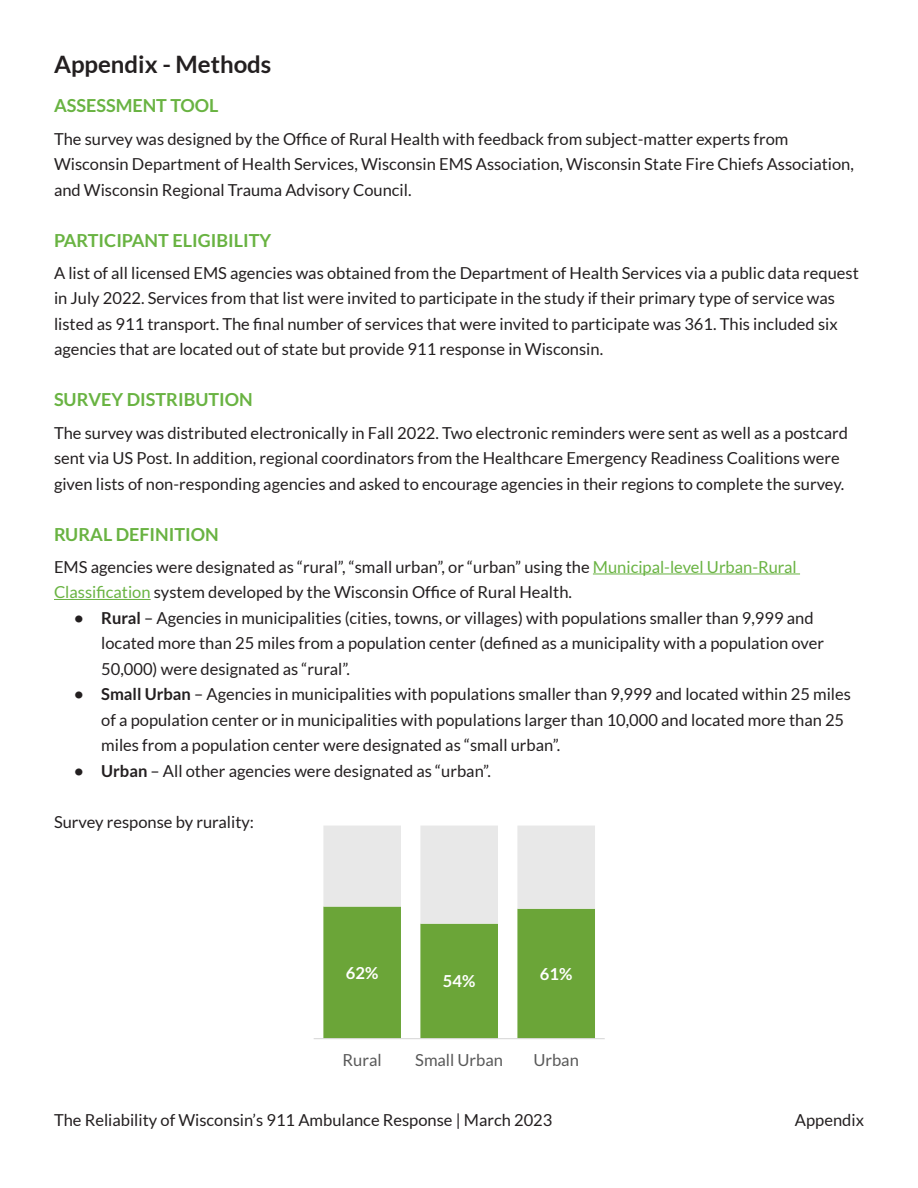
<style>
.page{position:relative;width:918px;height:1188px;background:#fff}
.page>*{position:absolute;margin:0;border:0;box-sizing:border-box;transform-origin:0 0}
.Header_1{font:700 24px "Lato";color:#231f20}
.Header_2{font:700 18px "Lato";color:#69b342}
.Body_text{font:16.5px/25.5px "Lato";color:#231f20}
.t1{font:16.5px "Lato";color:#595959}
.t2{font:700 16.5px "Lato";color:#fff}
.s1{color:#69b342}
.s2{font-weight:700}
</style>
<div class="page">
<hr style="left:593px;top:573px;width:207px;height:1px;background:#69b342">
<hr style="left:54px;top:599px;width:97px;height:1px;background:#69b342">
<svg style="left:323px;top:826px;width:272px;height:212px;background:#acc992"></svg>
<hr style="left:314px;top:1038px;width:291px;height:1px;background:#d9d9d9">
<p class="Header_1" style="left:54px;top:51px;width:219px">Appendix - Methods</p>
<p class="Header_2" style="left:54px;top:95px;width:166px">ASSESSMENT TOOL</p>
<p class="Body_text" style="left:54px;top:126px;width:801px">The survey was designed by the Office of Rural Health with feedback from subject-matter experts from<br>Wisconsin Department of Health Services, Wisconsin EMS Association, Wisconsin State Fire Chiefs Association, and Wisconsin Regional Trauma Advisory Council.</p>
<p class="Header_2" style="left:54px;top:230px;width:219px">PARTICIPANT ELIGIBILITY</p>
<p class="Body_text" style="left:54px;top:260px;width:806px">A list of all licensed EMS agencies was obtained from the Department of Health Services via a public data request in July 2022. Services from that list were invited to participate in the study if their primary type of service was listed as 911 transport. The final number of services that were invited to participate was 361. This included six agencies that are located out of state but provide 911 response in Wisconsin.</p>
<p class="Header_2" style="left:54px;top:389px;width:200px">SURVEY DISTRIBUTION</p>
<p class="Body_text" style="left:54px;top:420px;width:795px">The survey was distributed electronically in Fall 2022. Two electronic reminders were sent as well as a postcard sent via US Post. In addition, regional coordinators from the Healthcare Emergency Readiness Coalitions were given lists of non-responding agencies and asked to encourage agencies in their regions to complete the survey.</p>
<p class="Header_2" style="left:54px;top:524px;width:166px">RURAL DEFINITION</p>
<p class="Body_text" style="left:54px;top:554px;width:744px">EMS agencies were designated as “rural”, “small urban”, or “urban” using the <span class="s1">Municipal-level Urban-Rural<br>Classification</span> system developed by the Wisconsin Office of Rural Health.</p>
<p class="Body_text" style="left:101px;top:605px;width:724px;text-indent:-27px"><span class="s2">• Rural</span> – Agencies in municipalities (cities, towns, or villages) with populations smaller than 9,999 and located more than 25 miles from a population center (defined as a municipality with a population over<br>50,000) were designated as “rural”.</p>
<p class="Body_text" style="left:101px;top:681px;width:751px;text-indent:-27px"><span class="s2">• Small Urban</span> – Agencies in municipalities with populations smaller than 9,999 and located within 25 miles of a population center or in municipalities with populations larger than 10,000 and located more than 25 miles from a population center were designated as “small urban”.</p>
<p class="Body_text" style="left:74px;top:758px;width:418px"><span class="s2">• Urban</span> – All other agencies were designated as “urban”.</p>
<p class="Body_text" style="left:54px;top:809px;width:202px">Survey response by rurality:</p>
<p class="t2" style="left:346px;top:963px;width:34px">62%</p>
<p class="t2" style="left:443px;top:972px;width:34px">54%</p>
<p class="t2" style="left:540px;top:964px;width:34px">61%</p>
<p class="t1" style="left:343px;top:1051px;width:40px">Rural</p>
<p class="t1" style="left:415px;top:1051px;width:89px">Small Urban</p>
<p class="t1" style="left:533px;top:1051px;width:47px">Urban</p>
<p class="Body_text" style="left:54px;top:1107px;width:500px">The Reliability of Wisconsin’s 911 Ambulance Response | March 2023</p>
<p class="Body_text" style="left:795px;top:1107px;width:71px">Appendix</p>
</div>
